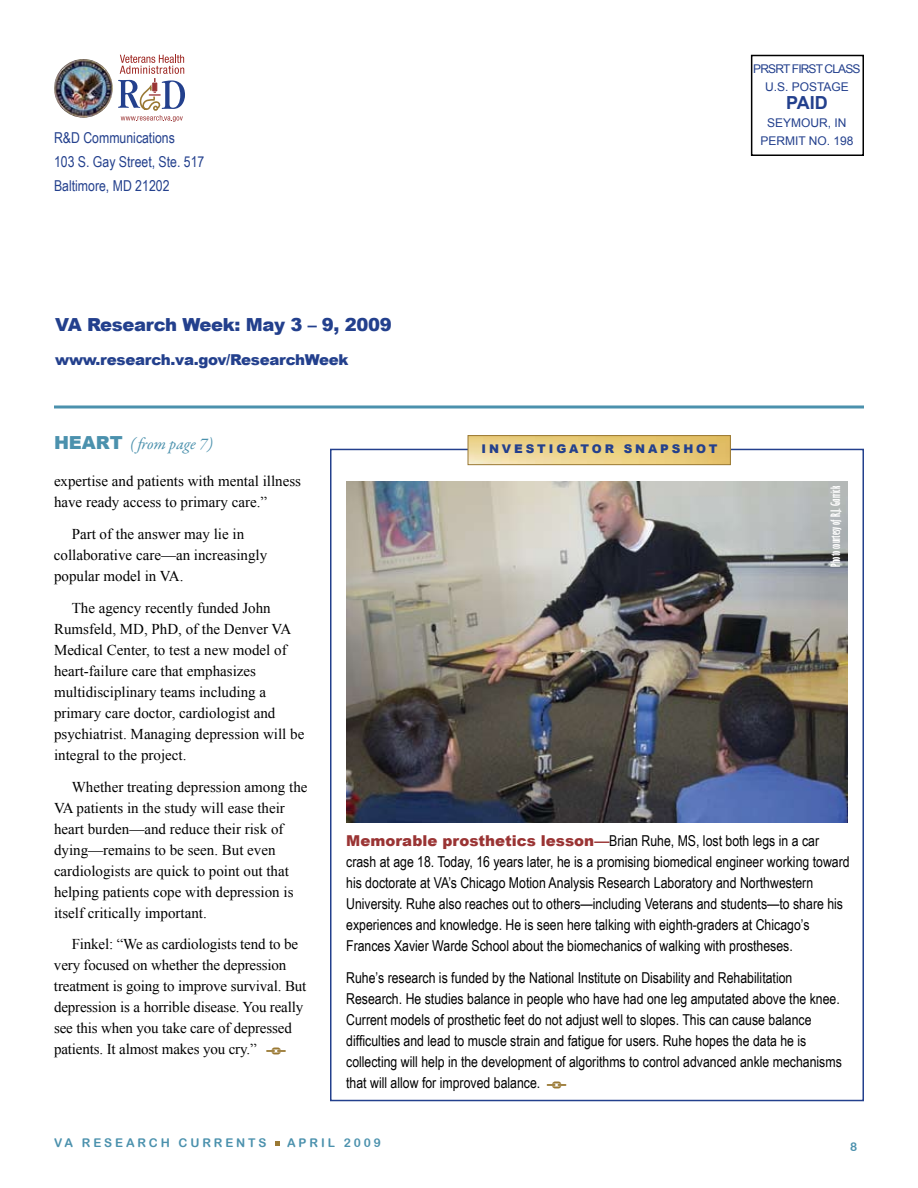
<style>
.page{position:relative;width:918px;height:1188px;background:#fff}
.page>*{position:absolute;margin:0;border:0;box-sizing:border-box;transform-origin:0 0}
.t1{font:900 18px "Arial";letter-spacing:-.02em;color:#23408d}
.t2{font:700 18px "Arial";color:#23408d}
.t3{font:italic 16.5px "Garamond Premr Pro";color:#4b91ad}
.t4{font:15px/21px "Arial Narrow";color:#000}
.t5{font:15px/21px "Times New Roman";color:#000}
.t6{font:15px/24px "Arial Narrow";color:#23408d}
.t7{font:900 15px "Arial";letter-spacing:-.02em;color:#23408d}
.t8{font:12px "Arial Rounded MT Bold";letter-spacing:.24em;color:#4b91ad}
.t9{font:12px/18px "Arial";letter-spacing:-.07em;color:#23408d;text-align:center}
.t10{font:700 extra-condensed 12px "Gill Sans";color:#fff}
.t11{font:12px/18px "Arial";color:#23408d;text-align:center}
.t12{font:900 12px "Arial";letter-spacing:.24em;color:#23408d}
.s1{font-family:"Arial";font-weight:900;font-style:normal;font-size:18px}
.s2{font-family:"Arial";font-weight:900;color:#9a3434}
</style>
<div class="page">
<svg style="left:118px;top:55px;width:67px;height:67px"></svg>
<img style="left:54px;top:59px;width:59px;height:59px;border-radius:50%">
<div style="left:751px;top:55px;width:113px;height:101px;border:2px solid #000"></div>
<img style="left:470px;top:437px;width:259px;height:26px">
<div style="left:468px;top:435px;width:263px;height:30px;border:1px solid #9a7934"></div>
<hr style="left:54px;top:405px;width:810px;height:3px;background:#4b91ad">
<svg style="left:275px;top:1141px;width:5px;height:5px"></svg>
<svg style="left:266px;top:1048px;width:20px;height:6px"></svg>
<svg style="left:547px;top:1081px;width:19px;height:7px"></svg>
<img style="left:346px;top:482px;width:502px;height:340px">
<p class="t6" style="left:54px;top:125px;width:152px">R&amp;D Communications<br>103 S. Gay Street, Ste. 517<br>Baltimore, MD 21202</p>
<p class="t1" style="left:55px;top:312px;width:338px">VA Research Week: May 3 – 9, 2009</p>
<p class="t7" style="left:55px;top:348px;width:295px">www.research.va.gov/ResearchWeek</p>
<p class="t3" style="left:54px;top:433px;width:161px"><span class="s1">HEART</span> ( from page 7)</p>
<p class="t9" style="left:753px;top:60px;width:109px">PRSRT FIRST CLASS<br>U.S. POSTAGE</p>
<p class="t2" style="left:786px;top:91px;width:43px">PAID</p>
<p class="t11" style="left:760px;top:114px;width:95px">SEYMOUR, IN<br>PERMIT NO. 198</p>
<p class="t12" style="left:482px;top:440px;width:237px">I nve stigator sna pshot</p>
<p class="t5" style="left:54px;top:470px;width:249px">expertise and patients with mental illness have ready access to primary care.”</p>
<p class="t5" style="left:54px;top:523px;width:215px;text-indent:18px">Part of the answer may lie in collaborative care—an increasingly popular model in VA.</p>
<p class="t5" style="left:54px;top:597px;width:252px;text-indent:18px">The agency recently funded John Rumsfeld, MD, PhD, of the Denver VA Medical Center, to test a new model of heart-failure care that emphasizes multidisciplinary teams including a primary care doctor, cardiologist and psychiatrist. Managing depression will be integral to the project.</p>
<p class="t5" style="left:54px;top:776px;width:255px;text-indent:18px">Whether treating depression among the VA patients in the study will ease their heart burden—and reduce their risk of dying—remains to be seen. But even cardiologists are quick to point out that helping patients cope with depression is itself critically important.</p>
<p class="t5" style="left:54px;top:934px;width:254px;text-indent:18px">Finkel: “We as cardiologists tend to be very focused on whether the depression treatment is going to improve survival. But depression is a horrible disease. You really see this when you take care of depressed patients. It almost makes you cry.”</p>
<p class="t10" style="left:828px;top:567px;width:82px;rotate:-90deg">Photo courtesy of R.J. Garrick</p>
<p class="t4" style="left:346px;top:830px;width:505px"><span class="s2">Memorable prosthetics lesson—</span>Brian Ruhe, MS, lost both legs in a car crash at age 18. Today, 16 years later, he is a promising biomedical engineer working toward his doctorate at VA’s Chicago Motion Analysis Research Laboratory and Northwestern University. Ruhe also reaches out to others—including Veterans and students—to share his experiences and knowledge. He is seen here talking with eighth-graders at Chicago’s Frances Xavier Warde School about the biomechanics of walking with prostheses.</p>
<p class="t4" style="left:346px;top:967px;width:497px">Ruhe’s research is funded by the National Institute on Disability and Rehabilitation Research. He studies balance in people who have had one leg amputated above the knee.<br>Current models of prosthetic feet do not adjust well to slopes. This can cause balance difficulties and lead to muscle strain and fatigue for users. Ruhe hopes the data he is collecting will help in the development of algorithms to control advanced ankle mechanisms that will allow for improved balance.</p>
<p class="t8" style="left:54px;top:1136px;width:214px">VA RESEARCH CURRENTS</p>
<p class="t8" style="left:287px;top:1136px;width:11px">APRIL</p>
<p class="t8" style="left:344px;top:1136px;width:39px">2009</p>
</div>
